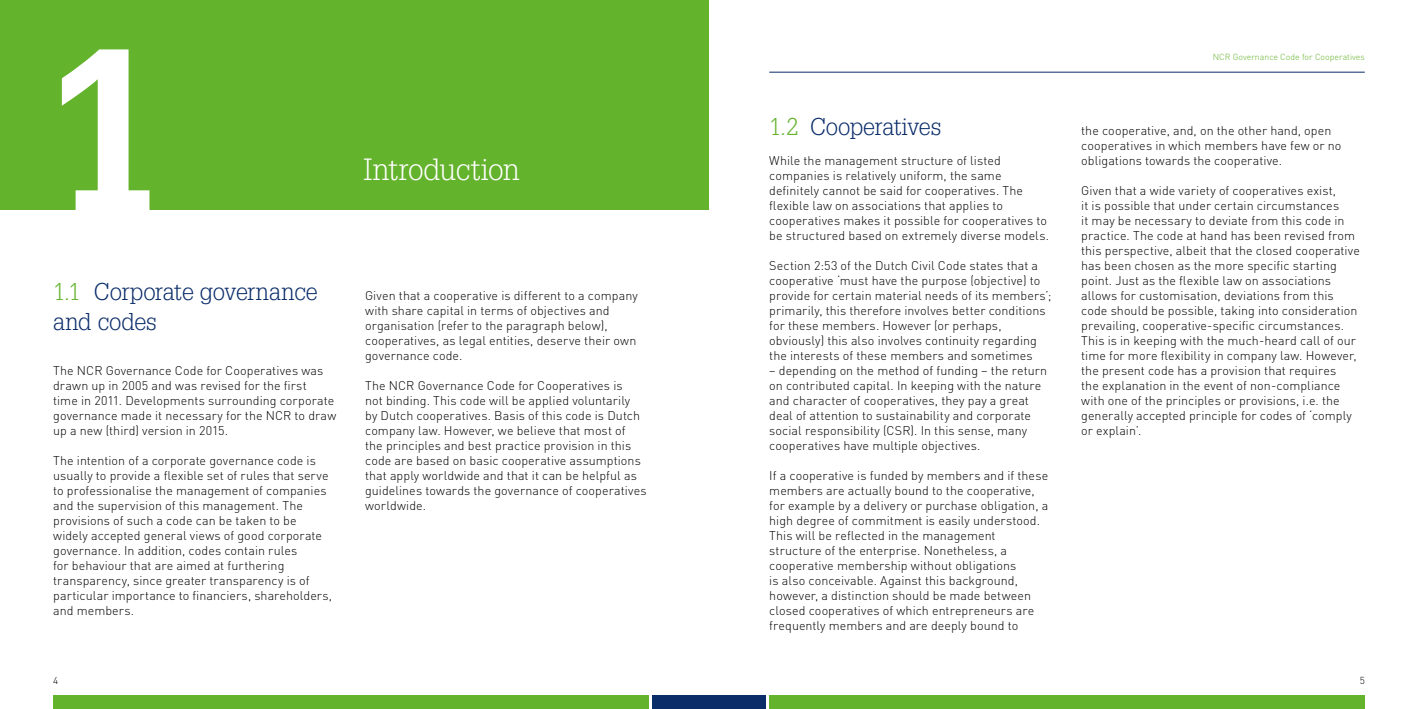
<style>
.page{position:relative;width:1418px;height:709px;background:#fff}
.page>*{position:absolute;margin:0;border:0;box-sizing:border-box;transform-origin:0 0}
.t1{font:700 225px "Glypha LT Std";color:#fff}
.t2{font:300 30px "Glypha LT Std";letter-spacing:-.02em;color:#fff}
.t3{font:300 23.75px/30px "Glypha LT Std";letter-spacing:-.01em;color:#0a2c69}
.t4{font:300 12.5px/15px "DIN Pro";letter-spacing:.005em;color:#000}
.t5{font:300 10px "DIN Pro";color:#000}
.t6{font:300 8.75px "DIN Pro";color:#64b32c}
.s1{color:#64b32c}
</style>
<div class="page">
<div style="left:0;top:0;width:709px;height:210px;background:#64b32c"></div>
<div style="left:769px;top:694px;width:595px;height:15px;background:#64b32c"></div>
<div style="left:53px;top:694px;width:595px;height:15px;background:#64b32c"></div>
<div style="left:652px;top:694px;width:113px;height:15px;background:#0a2c69"></div>
<hr style="left:769px;top:72px;width:595px;height:1px;background:#0a2c69">
<h1 class="t1" style="left:43px;top:-9px;width:127px">1</h1>
<h2 class="t2" style="left:363px;top:152px;width:158px">Introduction</h2>
<h3 class="t3" style="left:53px;top:277px;width:266px"><span class="s1">1.1</span> Corporate governance and codes</h3>
<p class="t4" style="left:53px;top:362px;width:284px">The NCR Governance Code for Cooperatives was drawn up in 2005 and was revised for the first<br>time in 2011. Developments surrounding corporate governance made it necessary for the NCR to draw up a new (third) version in 2015.</p>
<p class="t4" style="left:53px;top:452px;width:280px">The intention of a corporate governance code is usually to provide a flexible set of rules that serve to professionalise the management of companies and the supervision of this management. The provisions of such a code can be taken to be widely accepted general views of good corporate governance. In addition, codes contain rules<br>for behaviour that are aimed at furthering transparency, since greater transparency is of particular importance to financiers, shareholders, and members.</p>
<p class="t4" style="left:365px;top:287px;width:274px">Given that a cooperative is different to a company with share capital in terms of objectives and organisation (refer to the paragraph below), cooperatives, as legal entities, deserve their own governance code.</p>
<p class="t4" style="left:365px;top:377px;width:283px">The NCR Governance Code for Cooperatives is<br>not binding. This code will be applied voluntarily<br>by Dutch cooperatives. Basis of this code is Dutch company law. However, we believe that most of<br>the principles and best practice provision in this code are based on basic cooperative assumptions that apply worldwide and that it can be helpful as guidelines towards the governance of cooperatives worldwide.</p>
<h3 class="t3" style="left:769px;top:112px;width:174px"><span class="s1">1.2</span> Cooperatives</h3>
<p class="t4" style="left:769px;top:152px;width:281px">While the management structure of listed companies is relatively uniform, the same definitely cannot be said for cooperatives. The flexible law on associations that applies to cooperatives makes it possible for cooperatives to be structured based on extremely diverse models.</p>
<p class="t4" style="left:769px;top:257px;width:284px">Section 2:53 of the Dutch Civil Code states that a cooperative ‘must have the purpose (objective) to provide for certain material needs of its members’; primarily, this therefore involves better conditions for these members. However (or perhaps, obviously) this also involves continuity regarding the interests of these members and sometimes</p>
<p class="t4" style="left:769px;top:362px;width:279px">– depending on the method of funding – the return on contributed capital. In keeping with the nature and character of cooperatives, they pay a great deal of attention to sustainability and corporate social responsibility (CSR). In this sense, many cooperatives have multiple objectives.</p>
<p class="t4" style="left:769px;top:467px;width:280px">If a cooperative is funded by members and if these members are actually bound to the cooperative, for example by a delivery or purchase obligation, a high degree of commitment is easily understood.<br>This will be reflected in the management structure of the enterprise. Nonetheless, a cooperative membership without obligations<br>is also conceivable. Against this background, however, a distinction should be made between closed cooperatives of which entrepreneurs are frequently members and are deeply bound to</p>
<p class="t6" style="left:1212px;top:51px;width:153px">NCR Governance Code for Cooperatives</p>
<p class="t4" style="left:1081px;top:122px;width:262px">the cooperative, and, on the other hand, open cooperatives in which members have few or no obligations towards the cooperative.</p>
<p class="t4" style="left:1081px;top:182px;width:280px">Given that a wide variety of cooperatives exist,<br>it is possible that under certain circumstances<br>it may be necessary to deviate from this code in practice. The code at hand has been revised from this perspective, albeit that the closed cooperative has been chosen as the more specific starting point. Just as the flexible law on associations allows for customisation, deviations from this code should be possible, taking into consideration prevailing, cooperative-specific circumstances.<br>This is in keeping with the much-heard call of our time for more flexibility in company law. However, the present code has a provision that requires<br>the explanation in the event of non-compliance with one of the principles or provisions, i.e. the generally accepted principle for codes of ‘comply or explain’.</p>
<p class="t5" style="left:53px;top:673px;width:7px">4</p>
<p class="t5" style="left:1359px;top:673px;width:7px">5</p>
</div>
